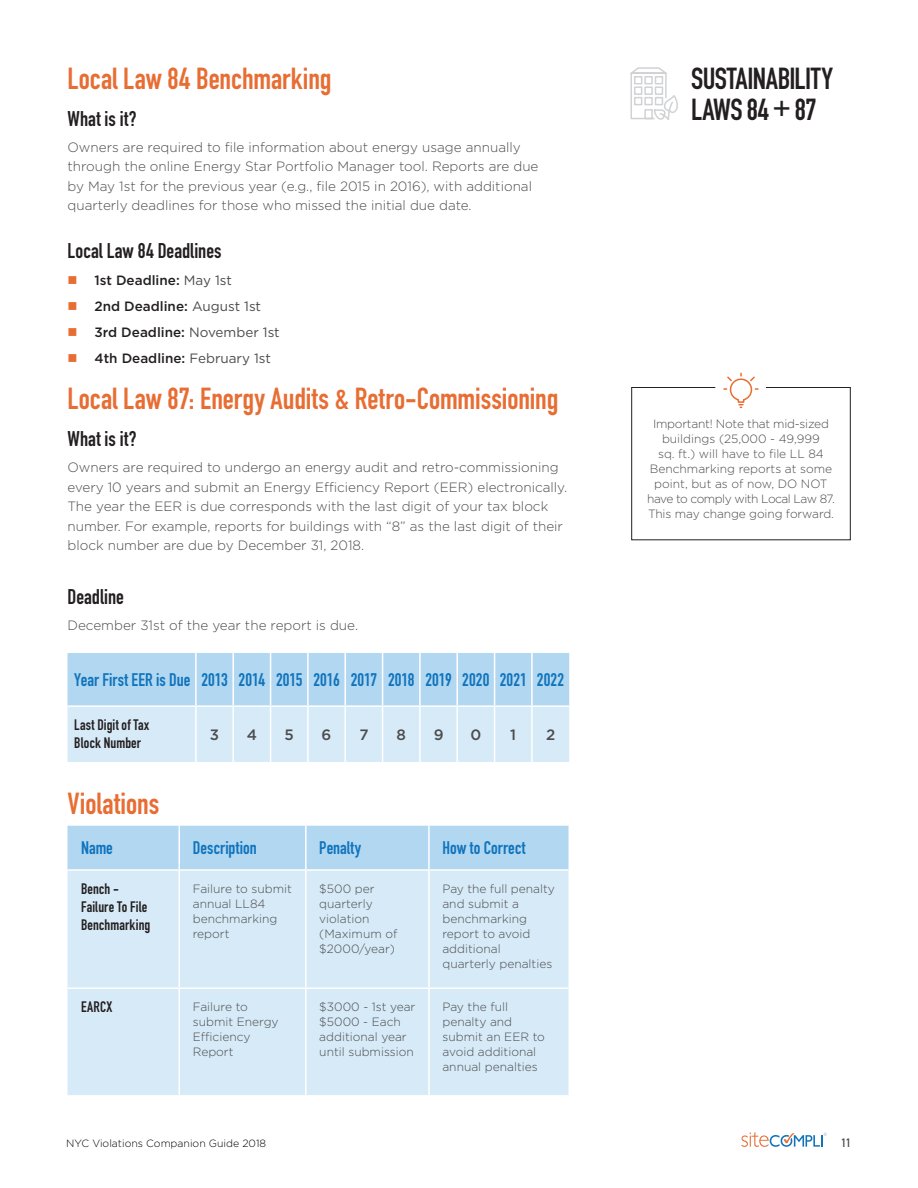
<style>
.page{position:relative;width:918px;height:1188px;background:#fff}
.page>*{position:absolute;margin:0;border:0;box-sizing:border-box;transform-origin:0 0}
.t1{font:700 30px "DIN Condensed";color:#e86d33}
.t2{font:700 30px/31.5px "DIN Condensed";letter-spacing:-.02em;color:#231f20}
.t3{font:700 21px "DIN Condensed";color:#231f20}
.t4{font:700 18px "DIN Condensed";letter-spacing:.005em;color:#1074bc}
.t5{font:700 15px/18px "DIN Condensed";letter-spacing:.005em;color:#231f20}
.t6{font:500 15px "Gotham";color:#4b4c4d}
.t7{font:300 13.5px/19.5px "Gotham";color:#4b4c4d}
.t8{font:500 13.5px "Gotham";color:#231f20}
.t9{font:300 12px/15px "Gotham";color:#4b4c4d}
.t10{font:700 12px "DIN Condensed";color:#4b4c4d}
.t11{font:300 10.5px "Gotham";color:#000}
.s1{color:#e86d33}
.s2{font-weight:400;color:#4b4c4d}
</style>
<div class="page">
<svg style="left:741px;top:1132px;width:86px;height:15px"></svg>
<svg style="left:68px;top:653px;width:501px;height:109px;background:#c5e0f4"></svg>
<hr style="left:195px;top:653px;width:2px;height:52px;background:#fff">
<hr style="left:232px;top:653px;width:2px;height:52px;background:#fff">
<hr style="left:270px;top:653px;width:1px;height:52px;background:#fff">
<hr style="left:307px;top:653px;width:2px;height:52px;background:#fff">
<hr style="left:344px;top:653px;width:2px;height:52px;background:#fff">
<hr style="left:382px;top:653px;width:1px;height:52px;background:#fff">
<hr style="left:419px;top:653px;width:2px;height:52px;background:#fff">
<hr style="left:456px;top:653px;width:2px;height:52px;background:#fff">
<hr style="left:494px;top:653px;width:1px;height:52px;background:#fff">
<hr style="left:531px;top:653px;width:2px;height:52px;background:#fff">
<hr style="left:195px;top:707px;width:2px;height:55px;background:#fff">
<hr style="left:232px;top:707px;width:2px;height:55px;background:#fff">
<hr style="left:270px;top:707px;width:1px;height:55px;background:#fff">
<hr style="left:307px;top:707px;width:2px;height:55px;background:#fff">
<hr style="left:344px;top:707px;width:2px;height:55px;background:#fff">
<hr style="left:382px;top:707px;width:1px;height:55px;background:#fff">
<hr style="left:419px;top:707px;width:2px;height:55px;background:#fff">
<hr style="left:456px;top:707px;width:2px;height:55px;background:#fff">
<hr style="left:494px;top:707px;width:1px;height:55px;background:#fff">
<hr style="left:531px;top:707px;width:2px;height:55px;background:#fff">
<hr style="left:68px;top:705px;width:128px;height:2px;background:#fff">
<hr style="left:196px;top:705px;width:37px;height:2px;background:#fff">
<hr style="left:233px;top:705px;width:38px;height:2px;background:#fff">
<hr style="left:271px;top:705px;width:37px;height:2px;background:#fff">
<hr style="left:308px;top:705px;width:37px;height:2px;background:#fff">
<hr style="left:345px;top:705px;width:38px;height:2px;background:#fff">
<hr style="left:383px;top:705px;width:37px;height:2px;background:#fff">
<hr style="left:420px;top:705px;width:37px;height:2px;background:#fff">
<hr style="left:457px;top:705px;width:38px;height:2px;background:#fff">
<hr style="left:495px;top:705px;width:37px;height:2px;background:#fff">
<hr style="left:532px;top:705px;width:37px;height:2px;background:#fff">
<div style="left:68px;top:826px;width:500px;height:43px;background:#b2d7f1"></div>
<div style="left:68px;top:871px;width:500px;height:224px;background:#d7eaf7"></div>
<hr style="left:179px;top:826px;width:1px;height:44px;background:#fff">
<hr style="left:305px;top:826px;width:2px;height:44px;background:#fff">
<hr style="left:428px;top:826px;width:2px;height:44px;background:#fff">
<hr style="left:179px;top:870px;width:1px;height:117px;background:#fff">
<hr style="left:305px;top:870px;width:2px;height:117px;background:#fff">
<hr style="left:428px;top:870px;width:2px;height:117px;background:#fff">
<hr style="left:179px;top:989px;width:1px;height:106px;background:#fff">
<hr style="left:305px;top:989px;width:2px;height:106px;background:#fff">
<hr style="left:428px;top:989px;width:2px;height:106px;background:#fff">
<hr style="left:68px;top:987px;width:111px;height:2px;background:#fff">
<hr style="left:179px;top:987px;width:127px;height:2px;background:#fff">
<hr style="left:306px;top:987px;width:123px;height:2px;background:#fff">
<hr style="left:429px;top:987px;width:139px;height:2px;background:#fff">
<svg style="left:630px;top:67px;width:48px;height:53px"></svg>
<svg style="left:631px;top:372px;width:220px;height:168px"></svg>
<h1 class="t1" style="left:68px;top:58px;width:265px">Local Law 84 Benchmarking</h1>
<h2 class="t3" style="left:68px;top:104px;width:71px">What is it?</h2>
<p class="t7" style="left:68px;top:137px;width:473px">Owners are required to file information about energy usage annually through the online Energy Star Portfolio Manager tool. Reports are due by May 1st for the previous year (e.g., file 2015 in 2016), with additional quarterly deadlines for those who missed the initial due date.</p>
<h2 class="t3" style="left:68px;top:237px;width:156px">Local Law 84 Deadlines</h2>
<p class="t8" style="left:67px;top:271px;width:166px"><span class="s1">■</span> 1st Deadline: <span class="s2">May 1st</span></p>
<p class="t8" style="left:67px;top:297px;width:195px"><span class="s1">■</span> 2nd Deadline: <span class="s2">August 1st</span></p>
<p class="t8" style="left:67px;top:323px;width:214px"><span class="s1">■</span> 3rd Deadline: <span class="s2">November 1st</span></p>
<p class="t8" style="left:67px;top:350px;width:205px"><span class="s1">■</span> 4th Deadline: <span class="s2">February 1st</span></p>
<h1 class="t1" style="left:68px;top:378px;width:492px">Local Law 87: Energy Audits &amp; Retro-Commissioning</h1>
<h2 class="t3" style="left:68px;top:424px;width:71px">What is it?</h2>
<p class="t7" style="left:68px;top:457px;width:501px">Owners are required to undergo an energy audit and retro-commissioning every 10 years and submit an Energy Efficiency Report (EER) electronically.<br>The year the EER is due corresponds with the last digit of your tax block number. For example, reports for buildings with “8” as the last digit of their block number are due by December 31, 2018.</p>
<h2 class="t3" style="left:68px;top:583px;width:58px">Deadline</h2>
<p class="t7" style="left:68px;top:615px;width:292px">December 31st of the year the report is due.</p>
<h3 class="t4" style="left:74px;top:668px;width:491px">Year First EER is Due 2013 2014 2015 2016 2017 2018 2019 2020 2021 2022</h3>
<p class="t5" style="left:74px;top:716px;width:76px">Last Digit of Tax<br>Block Number</p>
<p class="t6" style="left:210px;top:725px;width:11px">3</p>
<p class="t6" style="left:247px;top:725px;width:12px">4</p>
<p class="t6" style="left:285px;top:725px;width:11px">5</p>
<p class="t6" style="left:322px;top:725px;width:11px">6</p>
<p class="t6" style="left:359px;top:725px;width:11px">7</p>
<p class="t6" style="left:397px;top:725px;width:11px">8</p>
<p class="t6" style="left:434px;top:725px;width:11px">9</p>
<p class="t6" style="left:471px;top:725px;width:12px">0</p>
<p class="t6" style="left:510px;top:725px;width:7px">1</p>
<p class="t6" style="left:546px;top:725px;width:11px">2</p>
<h1 class="t1" style="left:68px;top:784px;width:93px">Violations</h1>
<h3 class="t4" style="left:81px;top:836px;width:33px">Name</h3>
<h3 class="t4" style="left:193px;top:836px;width:66px">Description</h3>
<h3 class="t4" style="left:319px;top:836px;width:43px">Penalty</h3>
<h3 class="t4" style="left:442px;top:836px;width:85px">How to Correct</h3>
<p class="t5" style="left:81px;top:880px;width:71px">Bench -<br>Failure To File<br>Benchmarking</p>
<p class="t9" style="left:193px;top:881px;width:101px">Failure to submit annual LL84 benchmarking report</p>
<p class="t9" style="left:319px;top:881px;width:80px">$500 per quarterly violation (Maximum of $2000/year)</p>
<p class="t9" style="left:442px;top:881px;width:114px">Pay the full penalty and submit a benchmarking report to avoid additional quarterly penalties</p>
<p class="t5" style="left:81px;top:998px;width:33px">EARCX</p>
<p class="t9" style="left:193px;top:999px;width:87px">Failure to submit Energy<br>Efficiency<br>Report</p>
<p class="t9" style="left:319px;top:999px;width:98px">$3000 - 1st year $5000 - Each additional year until submission</p>
<p class="t9" style="left:442px;top:999px;width:104px">Pay the full penalty and submit an EER to avoid additional annual penalties</p>
<h1 class="t2" style="left:691px;top:62px;width:143px">SUSTAINABILITY<br>LAWS 84 + 87</h1>
<p class="t9" style="left:647px;top:416px;width:189px;text-align:center">Important! Note that mid-sized buildings (25,000 - 49,999<br>sq. ft.) will have to file LL 84<br>Benchmarking reports at some point, but as of now, DO NOT have to comply with Local Law 87.<br>This may change going forward.</p>
<p class="t11" style="left:66px;top:1137px;width:201px">NYC Violations Companion Guide 2018</p>
<p class="t10" style="left:842px;top:1134px;width:10px">11</p>
</div>
